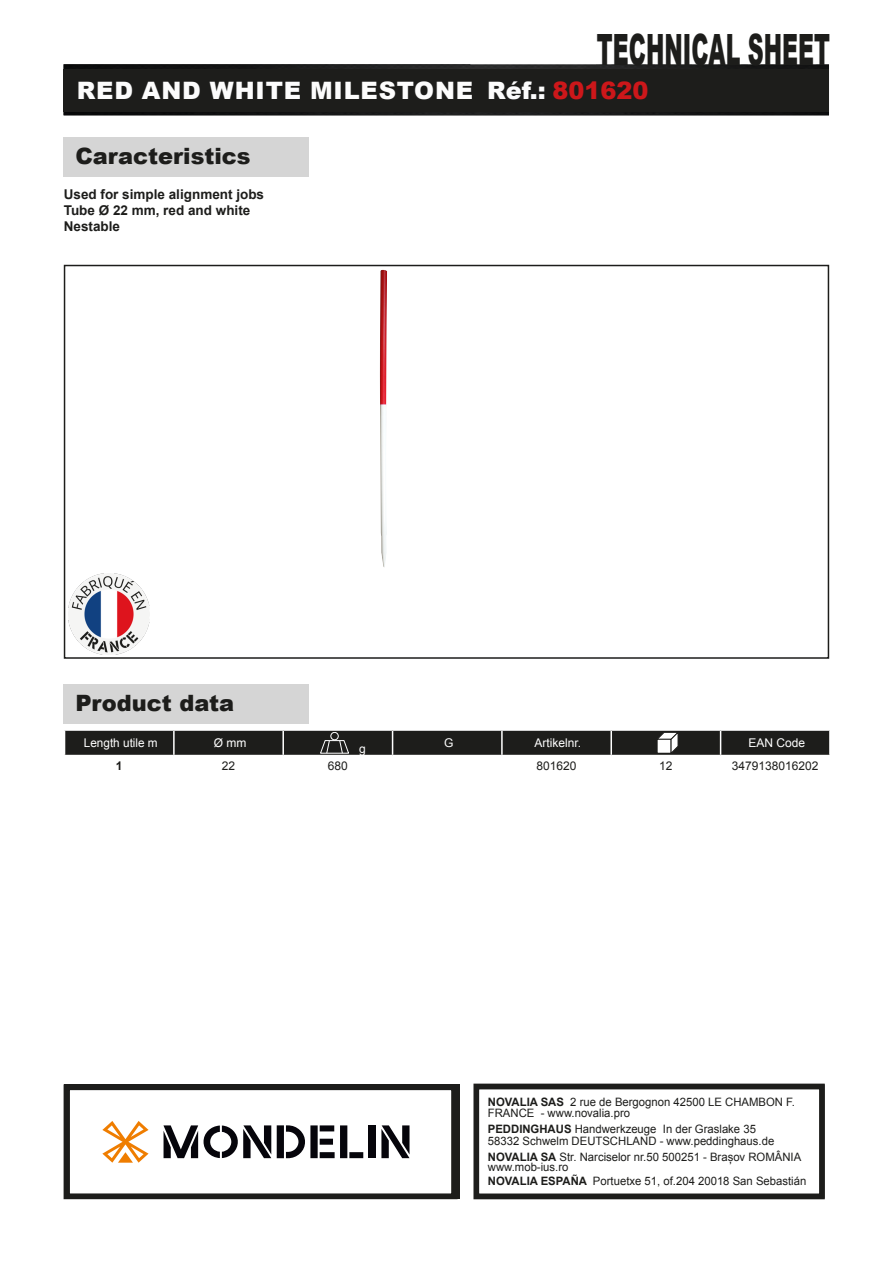
<style>
.page{position:relative;width:893px;height:1263px;background:#fff}
.page>*{position:absolute;margin:0;border:0;box-sizing:border-box;transform-origin:0 0}
.t1{font:900 43.2px "Arial";color:#1d1d1b;scale:.51 1}
.t2{font:900 24px "Arial";letter-spacing:.035em;color:#fcfcfc}
.t3{font:900 22.5px "Arial";color:#1d1d1b}
.t4{font:700 13.5px/16.2px "Arial";color:#1d1d1b}
.t5{font:12.9px/14.2px "Arial";color:#1d1d1b}
.t6{font:700 12.9px "Arial";color:#1d1d1b}
.t7{font:12px "Arial";color:#fff}
.t8{font:12px "Arial";color:#1d1d1b}
.t9{font:700 12px "Arial";color:#1d1d1b}
.t10{font:11.55px/11.6px "Arial";color:#1d1d1b}
.s1{color:#cd171a}
.s2{font-weight:700}
</style>
<div class="page">
<img style="left:64px;top:64px;width:765px;height:51px">
<div style="left:64px;top:69px;width:765px;height:43px;background:#1d1d1b"></div>
<div style="left:64px;top:137px;width:245px;height:40px;background:#d5d5d5"></div>
<div style="left:64px;top:265px;width:765px;height:394px;border:2px solid #1d1d1b"></div>
<div style="left:64px;top:684px;width:245px;height:39px;background:#d5d5d5"></div>
<svg style="left:64px;top:730px;width:766px;height:26px;background:#363634"></svg>
<img style="left:380px;top:270px;width:7px;height:297px">
<img style="left:69px;top:574px;width:81px;height:81px">
<div style="left:473px;top:1084px;width:352px;height:115px;border:6px solid #1d1d1b"></div>
<div style="left:64px;top:1084px;width:393px;height:115px;border:6px solid #1d1d1b"></div>
<svg style="left:277px;top:1125px;width:86px;height:33px"></svg>
<div style="left:369px;top:1125px;width:7px;height:33px;background:#06050b"></div>
<svg style="left:381px;top:1125px;width:28px;height:33px"></svg>
<svg style="left:102px;top:1121px;width:47px;height:42px"></svg>
<svg style="left:164px;top:1125px;width:107px;height:33px"></svg>
<h1 class="t1" style="left:597px;top:18px;width:458px">TECHNICAL SHEET</h1>
<h2 class="t2" style="left:77px;top:73px;width:573px">RED AND WHITE MILESTONE Réf.: <span class="s1">801620</span></h2>
<h3 class="t3" style="left:75px;top:140px;width:177px">Caracteristics</h3>
<p class="t4" style="left:64px;top:186px;width:202px">Used for simple alignment jobs<br>Tube Ø 22 mm, red and white<br>Nestable</p>
<h3 class="t3" style="left:75px;top:686px;width:160px">Product data</h3>
<p class="t7" style="left:84px;top:735px;width:75px">Length utile m</p>
<p class="t7" style="left:214px;top:735px;width:34px">Ø mm</p>
<p class="t7" style="left:359px;top:741px;width:8px">g</p>
<p class="t7" style="left:444px;top:735px;width:11px">G</p>
<p class="t7" style="left:535px;top:735px;width:48px">Artikelnr.</p>
<p class="t7" style="left:749px;top:735px;width:58px">EAN Code</p>
<p class="t9" style="left:116px;top:758px;width:8px">1</p>
<p class="t8" style="left:222px;top:758px;width:15px">22</p>
<p class="t8" style="left:328px;top:758px;width:22px">680</p>
<p class="t8" style="left:537px;top:758px;width:42px">801620</p>
<p class="t8" style="left:659px;top:758px;width:15px">12</p>
<p class="t8" style="left:732px;top:758px;width:88px">3479138016202</p>
<p class="t10" style="left:488px;top:1096px;width:309px"><span class="s2">NOVALIA SAS</span> 2 rue de Bergognon 42500 LE CHAMBON F.<br>FRANCE - www.novalia.pro</p>
<p class="t10" style="left:488px;top:1123px;width:288px"><span class="s2">PEDDINGHAUS</span> Handwerkzeuge In der Graslake 35<br>58332 Schwelm DEUTSCHLAND - www.peddinghaus.de</p>
<p class="t10" style="left:488px;top:1151px;width:315px;line-height:10.2px"><span class="s2">NOVALIA SA</span> Str. Narciselor nr.50 500251 - Brașov ROMÂNIA www.mob-ius.ro</p>
<p class="t10" style="left:488px;top:1175px;width:320px"><span class="s2">NOVALIA ESPAÑA</span> Portuetxe 51, of.204 20018 San Sebastián</p>
<p class="t6" style="left:504px;top:1105px;width:86px">NOVALIA SAS</p>
<p class="t5" style="left:504px;top:1121px;width:181px">2 rue de Bergognon 42500<br>LE CHAMBON FEUGEROLLES<br>FRANCE<br>www.novalia.pro</p>
</div>
